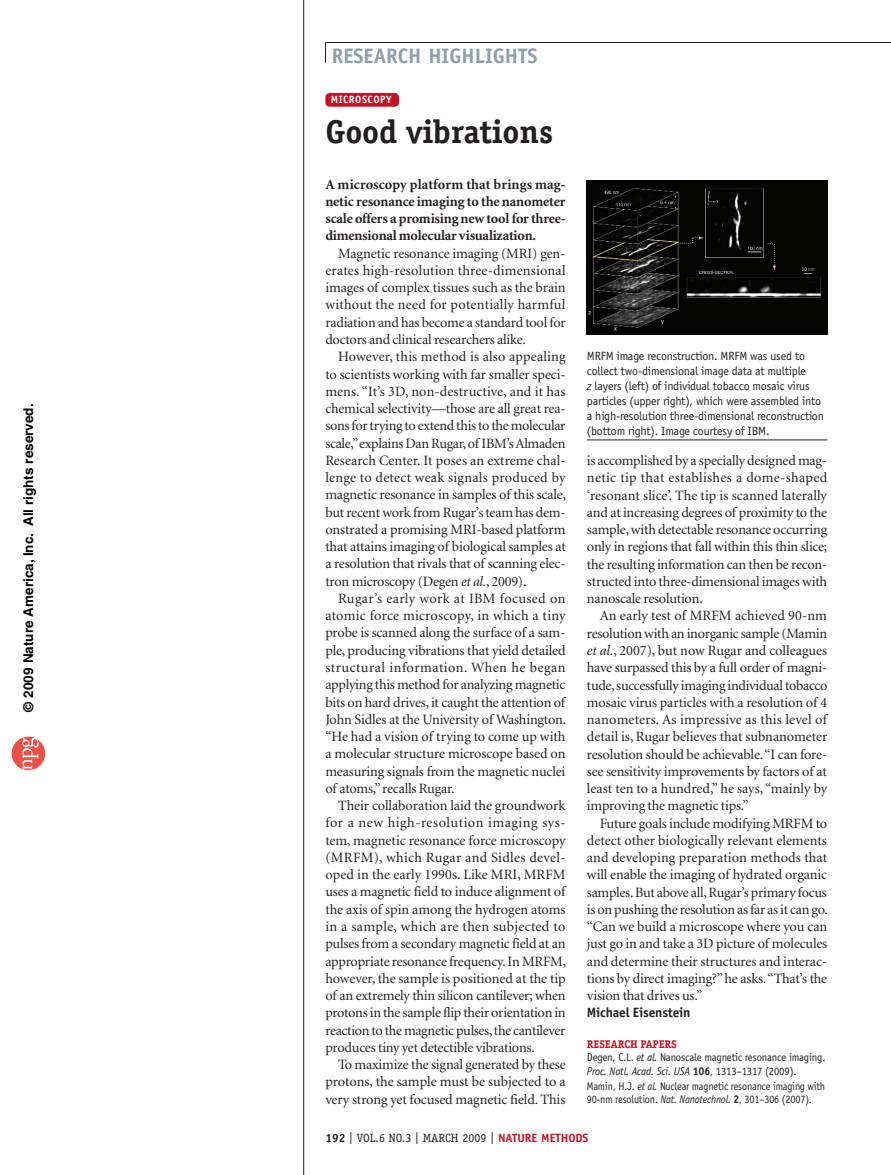
<style>
.page{position:relative;width:891px;height:1175px;background:#fff}
.page>*{position:absolute;margin:0;border:0;box-sizing:border-box;transform-origin:0 0}
.t1{font:700 33px "Officina Serif";letter-spacing:-.005em;color:#231f20}
.t2{font:700 21px "Officina Sans";color:#8c9faa}
.t3{font:14.25px/17.2px "Minion";letter-spacing:-.015em;color:#231f20;text-align:justify}
.t4{font:700 14.25px/17.2px "Minion";letter-spacing:-.015em;color:#231f20;text-align:justify}
.t5{font:700 13.5px "Helvetica";color:#000}
.t6{font:700 13.5px "Officina Sans";color:#231f20}
.t7{font:12px/15px "Officina Sans";letter-spacing:-.015em;color:#231f20}
.t8{font:12px "Officina Serif";color:#231f20}
.t9{font:11.25px/13.2px "Officina Sans";letter-spacing:-.015em;color:#231f20;scale:.91 1}
.t10{font:11.25px/13.2px "Officina Sans";letter-spacing:-.015em;color:#231f20;scale:.95 1}
.t11{font:700 11.25px "Officina Serif";letter-spacing:-.015em;color:#c41324}
.t12{font:700 10.5px "Officina Sans";letter-spacing:.05em;color:#fff}
.s1{font-style:italic}
.s2{font-weight:700}
.s3{font-family:"Officina Sans";font-weight:700}
.s4{font-family:"Officina Sans";font-weight:700;color:#c41324}
</style>
<div class="page">
<svg style="left:325px;top:43px;width:1px;height:20px"></svg>
<hr style="left:325px;top:42px;width:566px;height:1px;background:#231f20">
<hr style="left:303px;top:0;width:1px;height:1174px;background:#231f20">
<div style="left:325px;top:93px;width:74px;height:14px;background:#c41324;border-radius:4px"></div>
<img style="left:587px;top:180px;width:240px;height:155px">
<hr style="left:587px;top:439px;width:240px;height:1px;background:#231f20">
<svg style="left:12px;top:736px;width:33px;height:34px"></svg>
<p class="t5" style="left:24px;top:711px;width:309px;rotate:-90deg">© 2009 Nature America, Inc. All rights reserved.</p>
<h2 class="t2" style="left:332px;top:43px;width:207px">RESEARCH HIGHLIGHTS</h2>
<p class="t12" style="left:331px;top:93px;width:62px">MICROSCOPY</p>
<h1 class="t1" style="left:325px;top:111px;width:229px">Good vibrations</h1>
<p class="t4" style="left:325px;top:176px;width:242px">A microscopy platform that brings mag&shy;netic resonance imaging to the nanometer scale offers a promising new tool for three&shy;dimensional molecular visualization.</p>
<p class="t3" style="left:325px;top:245px;width:242px;text-indent:13px">Magnetic resonance imaging (MRI) gen&shy;erates high-resolution three-dimensional images of complex tissues such as the brain without the need for potentially harmful radiation and has become a standard tool for doctors and clinical researchers alike.</p>
<p class="t3" style="left:325px;top:348px;width:242px;text-indent:13px">However, this method is also appealing to scientists working with far smaller speci&shy;mens. “It’s 3D, non-destructive, and it has chemical selectivity—those are all great rea&shy;sons for trying to extend this to the molecular scale,” explains Dan Rugar, of IBM’s Almaden Research Center. It poses an extreme chal&shy;lenge to detect weak signals produced by magnetic resonance in samples of this scale, but recent work from Rugar’s team has dem&shy;onstrated a promising MRI-based platform that attains imaging of biological samples at a resolution that rivals that of scanning elec&shy;tron microscopy (Degen <span class="s1">et al.</span>, 2009).</p>
<p class="t3" style="left:325px;top:590px;width:242px;text-indent:13px">Rugar’s early work at IBM focused on atomic force microscopy, in which a tiny probe is scanned along the surface of a sam&shy;ple, producing vibrations that yield detailed structural information. When he began applying this method for analyzing magnetic bits on hard drives, it caught the attention of John Sidles at the University of Washington. “He had a vision of trying to come up with a molecular structure microscope based on measuring signals from the magnetic nuclei of atoms,” recalls Rugar.</p>
<p class="t3" style="left:325px;top:797px;width:242px;text-indent:13px">Their collaboration laid the groundwork for a new high-resolution imaging sys&shy;tem, magnetic resonance force microscopy (MRFM), which Rugar and Sidles devel&shy;oped in the early 1990s. Like MRI, MRFM uses a magnetic field to induce alignment of the axis of spin among the hydrogen atoms in a sample, which are then subjected to pulses from a secondary magnetic field at an appropriate resonance frequency. In MRFM, however, the sample is positioned at the tip of an extremely thin silicon cantilever; when protons in the sample flip their orientation in reaction to the magnetic pulses, the cantilever produces tiny yet detectible vibrations.</p>
<p class="t3" style="left:325px;top:1056px;width:242px;text-indent:13px">To maximize the signal generated by these protons, the sample must be subjected to a very strong yet focused magnetic field. This</p>
<p class="t7" style="left:587px;top:349px;width:239px">MRFM image reconstruction. MRFM was used to collect two-dimensional image data at multiple<br><span class="s1">z</span> layers (left) of individual tobacco mosaic virus particles (upper right), which were assembled into a high-resolution three-dimensional reconstruction (bottom right). Image courtesy of IBM.</p>
<p class="t3" style="left:587px;top:452px;width:242px">is accomplished by a specially designed mag&shy;netic tip that establishes a dome-shaped ‘resonant slice’. The tip is scanned laterally and at increasing degrees of proximity to the sample, with detectable resonance occurring only in regions that fall within this thin slice; the resulting information can then be recon&shy;structed into three-dimensional images with nanoscale resolution.</p>
<p class="t3" style="left:587px;top:608px;width:242px;text-indent:13px">An early test of MRFM achieved 90-nm resolution with an inorganic sample (Mamin <span class="s1">et al.</span>, 2007), but now Rugar and colleagues have surpassed this by a full order of magni&shy;tude, successfully imaging individual tobacco mosaic virus particles with a resolution of 4 nanometers. As impressive as this level of detail is, Rugar believes that subnanometer resolution should be achievable. “I can fore&shy;see sensitivity improvements by factors of at least ten to a hundred,” he says, “mainly by improving the magnetic tips.”</p>
<p class="t3" style="left:587px;top:815px;width:242px;text-indent:13px">Future goals include modifying MRFM to detect other biologically relevant elements and developing preparation methods that will enable the imaging of hydrated organic samples. But above all, Rugar’s primary focus is on pushing the resolution as far as it can go. “Can we build a microscope where you can just go in and take a 3D picture of molecules and determine their structures and interac&shy;tions by direct imaging?” he asks. “That’s the vision that drives us.”</p>
<p class="t6" style="left:587px;top:1004px;width:105px">MICHAEL EISENSTEIN</p>
<p class="t11" style="left:587px;top:1037px;width:92px">RESEARCH PAPERS</p>
<p class="t10" style="left:587px;top:1051px;width:253px">Degen, C.L. <span class="s1">et al.</span> Nanoscale magnetic resonance imaging.<br><span class="s1">Proc. Natl. Acad. Sci. USA</span> <span class="s2">106</span>, 1313–1317 (2009).</p>
<p class="t9" style="left:587px;top:1079px;width:263px">Mamin, H.J. <span class="s1">et al.</span> Nuclear magnetic resonance imaging with<br>90-nm resolution. <span class="s1">Nat. Nanotechnol.</span> <span class="s2">2</span>, 301–306 (2007).</p>
<p class="t8" style="left:325px;top:1131px;width:265px"><span class="s3">192</span> | VOL.6 NO.3 | MARCH 2009 | <span class="s4">NATURE METHODS</span></p>
</div>
